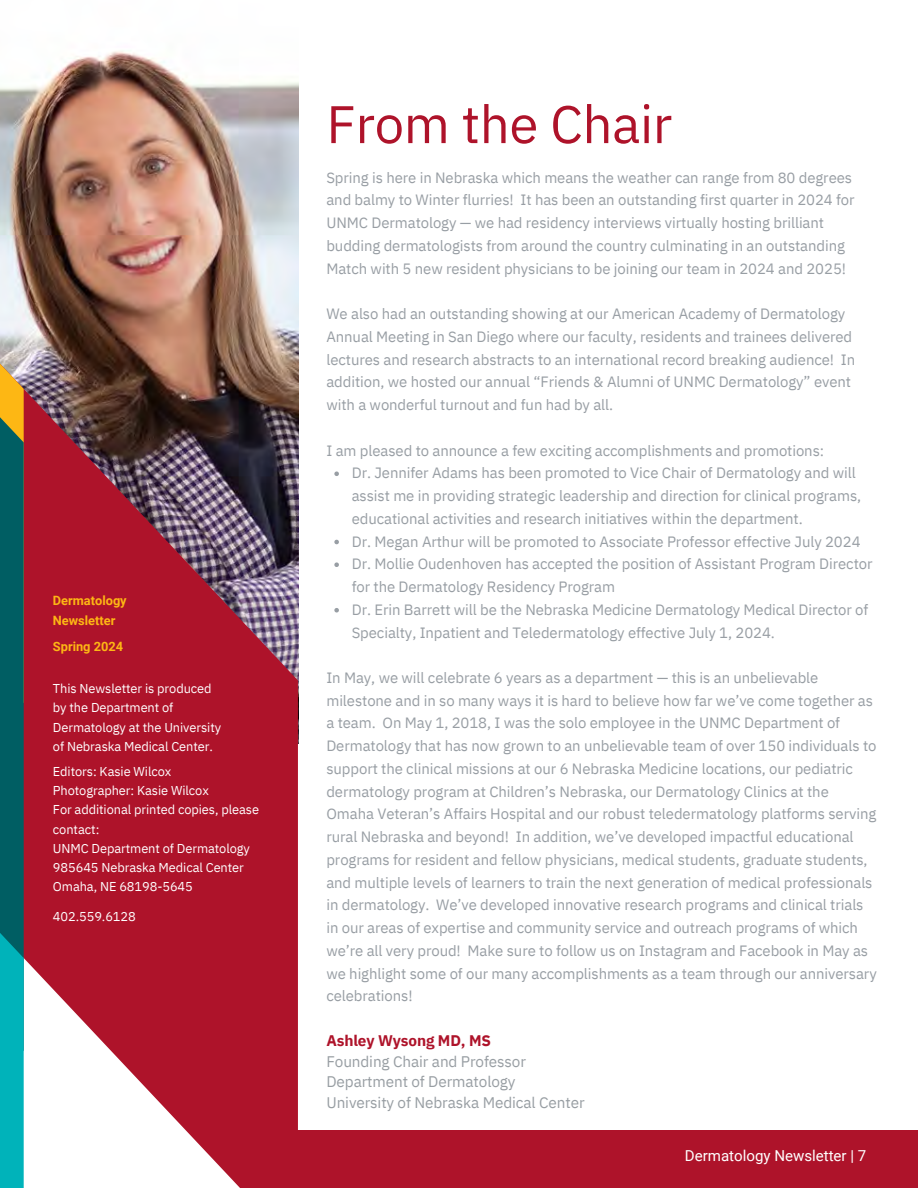
<style>
.page{position:relative;width:918px;height:1188px;background:#fff}
.page>*{position:absolute;margin:0;border:0;box-sizing:border-box;transform-origin:0 0}
.t1{font:52.8px "IBM Plex Sans";letter-spacing:-.005em;color:#ae132a}
.t2{font:15.3px/20.5px "IBM Plex Sans";letter-spacing:-.005em;color:#989ea3}
.t3{font:15.15px "Roboto";color:#fff}
.t4{font:14.85px/22.8px "IBM Plex Sans";letter-spacing:-.005em;color:#989ea4}
.t5{font:12.75px "IBM Plex Sans";letter-spacing:-.005em;color:#fff}
.t6{font:700 12.75px/19.2px "Roboto";color:#fdb714}
.s1{font-weight:700;color:#ae132a}
</style>
<div class="page">
<img style="left:0;top:51px;width:298px;height:312px">
<svg style="left:24px;top:363px;width:274px;height:825px;background:#a6384a"></svg>
<svg style="left:0;top:363px;width:24px;height:825px;background:#137e78"></svg>
<div style="left:292px;top:1130px;width:626px;height:58px;background:#ae132a"></div>
<svg style="left:334px;top:472px;width:5px;height:4px"></svg>
<svg style="left:334px;top:540px;width:5px;height:4px"></svg>
<svg style="left:334px;top:562px;width:5px;height:5px"></svg>
<svg style="left:334px;top:608px;width:5px;height:5px"></svg>
<p class="t6" style="left:53px;top:592px;width:75px">Dermatology<br>Newsletter</p>
<p class="t6" style="left:53px;top:637px;width:72px">Spring 2024</p>
<h1 class="t5" style="left:53px;top:680px;width:160px">This Newsletter is produced</h1>
<h2 class="t5" style="left:53px;top:699px;width:122px">by the Department of</h2>
<h2 class="t5" style="left:53px;top:719px;width:170px">Dermatology at the University</h2>
<h2 class="t5" style="left:53px;top:738px;width:161px">of Nebraska Medical Center.</h2>
<p class="t5" style="left:53px;top:763px;width:120px">Editors: Kasie Wilcox</p>
<p class="t5" style="left:53px;top:782px;width:157px">Photographer: Kasie Wilcox</p>
<p class="t5" style="left:53px;top:801px;width:208px">For additional printed copies, please</p>
<p class="t5" style="left:53px;top:820px;width:48px">contact:</p>
<h2 class="t5" style="left:53px;top:840px;width:199px">UNMC Department of Dermatology</h2>
<h3 class="t5" style="left:53px;top:859px;width:192px">985645 Nebraska Medical Center</h3>
<p class="t5" style="left:53px;top:878px;width:141px">Omaha, NE 68198-5645</p>
<p class="t5" style="left:53px;top:908px;width:84px">402.559.6128</p>
<p class="t1" style="left:326px;top:89px;width:347px">From the Chair</p>
<p class="t4" style="left:326px;top:166px;width:530px">Spring is here in Nebraska which means the weather can range from 80 degrees and balmy to Winter flurries! It has been an outstanding first quarter in 2024 for UNMC Dermatology — we had residency interviews virtually hosting brilliant budding dermatologists from around the country culminating in an outstanding Match with 5 new resident physicians to be joining our team in 2024 and 2025!</p>
<p class="t4" style="left:326px;top:302px;width:530px">We also had an outstanding showing at our American Academy of Dermatology Annual Meeting in San Diego where our faculty, residents and trainees delivered lectures and research abstracts to an international record breaking audience! In addition, we hosted our annual “Friends &amp; Alumni of UNMC Dermatology” event with a wonderful turnout and fun had by all.</p>
<p class="t4" style="left:326px;top:439px;width:499px">I am pleased to announce a few exciting accomplishments and promotions:</p>
<p class="t4" style="left:352px;top:461px;width:511px">Dr. Jennifer Adams has been promoted to Vice Chair of Dermatology and will assist me in providing strategic leadership and direction for clinical programs, educational activities and research initiatives within the department.</p>
<p class="t4" style="left:352px;top:530px;width:510px">Dr. Megan Arthur will be promoted to Associate Professor effective July 2024</p>
<p class="t4" style="left:352px;top:552px;width:522px">Dr. Mollie Oudenhoven has accepted the position of Assistant Program Director for the Dermatology Residency Program</p>
<p class="t4" style="left:352px;top:598px;width:518px">Dr. Erin Barrett will be the Nebraska Medicine Dermatology Medical Director of<br>Specialty, Inpatient and Teledermatology effective July 1, 2024.</p>
<h2 class="t4" style="left:326px;top:666px;width:552px">In May, we will celebrate 6 years as a department — this is an unbelievable milestone and in so many ways it is hard to believe how far we’ve come together as a team. On May 1, 2018, I was the solo employee in the UNMC Department of Dermatology that has now grown to an unbelievable team of over 150 individuals to support the clinical missions at our 6 Nebraska Medicine locations, our pediatric dermatology program at Children’s Nebraska, our Dermatology Clinics at the Omaha Veteran’s Affairs Hospital and our robust teledermatology platforms serving rural Nebraska and beyond! In addition, we’ve developed impactful educational programs for resident and fellow physicians, medical students, graduate students, and multiple levels of learners to train the next generation of medical professionals in dermatology. We’ve developed innovative research programs and clinical trials in our areas of expertise and community service and outreach programs of which we’re all very proud! Make sure to follow us on Instagram and Facebook in May as we highlight some of our many accomplishments as a team through our anniversary celebrations!</h2>
<p class="t2" style="left:326px;top:1030px;width:260px"><span class="s1">Ashley Wysong MD, MS<br></span>Founding Chair and Professor<br>Department of Dermatology<br>University of Nebraska Medical Center</p>
<h2 class="t3" style="left:685px;top:1147px;width:183px">Dermatology Newsletter | 7</h2>
</div>
